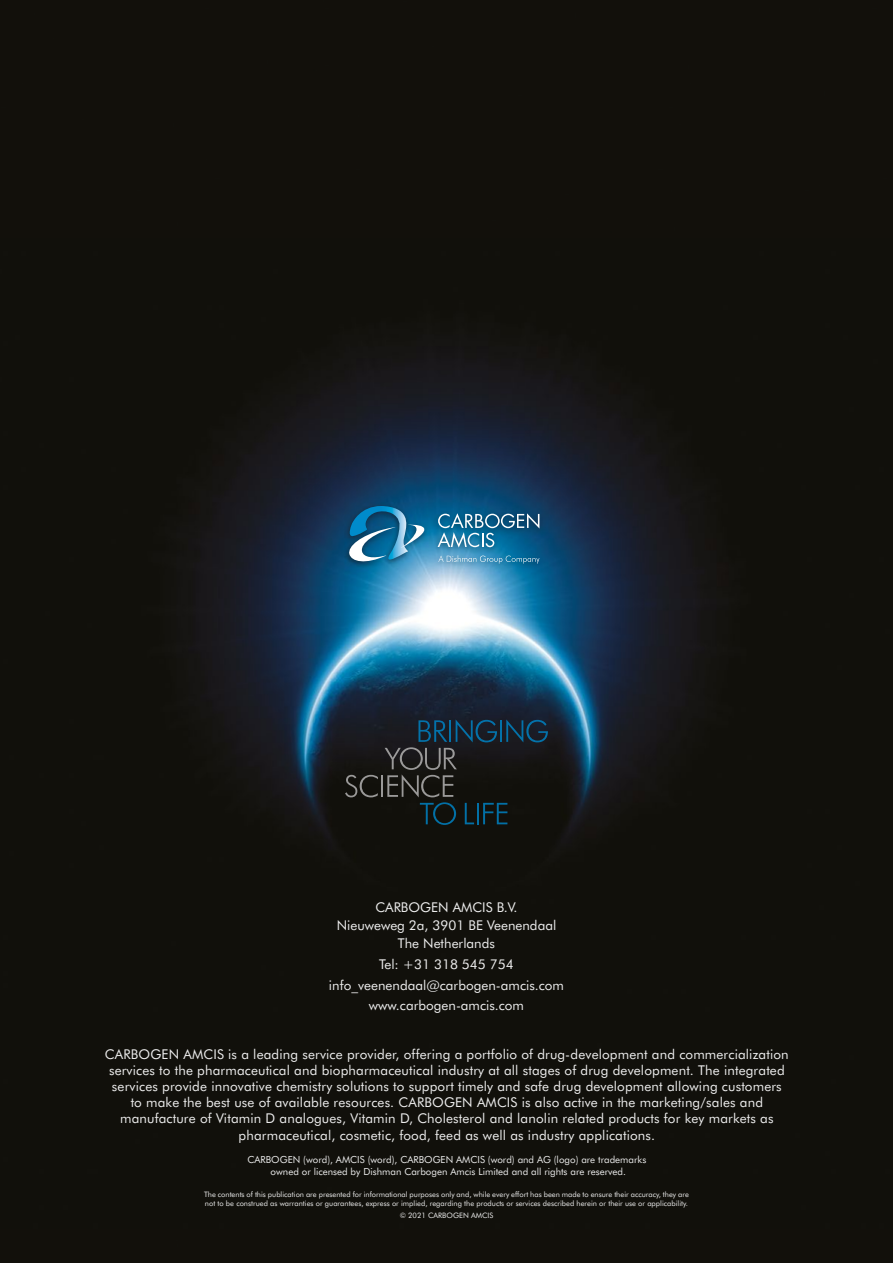
<style>
.page{position:relative;width:893px;height:1263px;background:#12100b}
.page>*{position:absolute;margin:0;border:0;box-sizing:border-box;transform-origin:0 0}
.t1{font:13.5px/16.2px "Futura BT";letter-spacing:.01em;color:#ededed;text-align:center}
.t2{font:9.75px/11.7px "Futura BT";color:#ededed;text-align:center}
.t3{font:7.5px/9px "Futura BT";color:#ededed}
</style>
<div class="page">
<img style="left:0;top:238px;width:893px;height:990px">
<svg style="left:346px;top:506px;width:193px;height:62px;background:#327ea6"></svg>
<svg style="left:345px;top:775px;width:33px;height:22px"></svg>
<hr style="left:381px;top:775px;width:2px;height:22px;background:#b3b2b2">
<svg style="left:385px;top:719px;width:163px;height:106px;background:#192024"></svg>
<p class="t1" style="left:337px;top:898px;width:221px;line-height:18px">CARBOGEN AMCIS B.V.<br>Nieuweweg 2a, 3901 BE Veenendaal<br>The Netherlands</p>
<p class="t1" style="left:379px;top:955px;width:136px">Tel: +31 318 545 754</p>
<p class="t1" style="left:369px;top:997px;width:157px">www.carbogen-amcis.com</p>
<p class="t1" style="left:105px;top:1045px;width:685px">CARBOGEN AMCIS is a leading service provider, offering a portfolio of drug-development and commercialization services to the pharmaceutical and biopharmaceutical industry at all stages of drug development. The integrated services provide innovative chemistry solutions to support timely and safe drug development allowing customers to make the best use of available resources. CARBOGEN AMCIS is also active in the marketing/sales and manufacture of Vitamin D analogues, Vitamin D, Cholesterol and lanolin related products for key markets as pharmaceutical, cosmetic, food, feed as well as industry applications.</p>
<p class="t2" style="left:247px;top:1153px;width:400px">CARBOGEN (word), AMCIS (word), CARBOGEN AMCIS (word) and AG (logo) are trademarks owned or licensed by Dishman Carbogen Amcis Limited and all rights are reserved.</p>
<p class="t1" style="left:329px;top:977px;width:237px">info_veenendaal@carbogen-amcis.com</p>
<p class="t3" style="left:204px;top:1190px;width:486px">The contents of this publication are presented for informational purposes only and, while every effort has been made to ensure their accuracy, they are not to be construed as warranties or guarantees, express or implied, regarding the products or services described herein or their use or applicability.</p>
<p class="t3" style="left:400px;top:1210px;width:95px">© 2021 CARBOGEN AMCIS</p>
</div>
